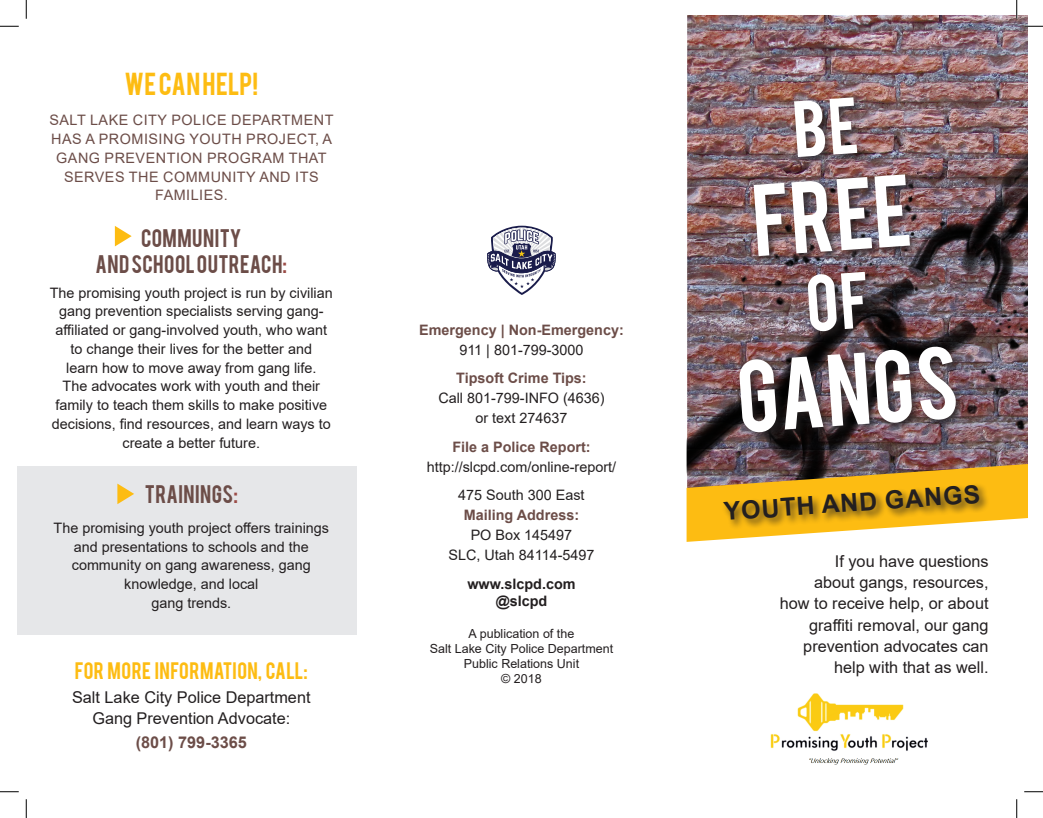
<style>
.page{position:relative;width:1043px;height:818px;background:#fff}
.page>*{position:absolute;margin:0;border:0;box-sizing:border-box;transform-origin:0 0}
.t1{font:80px "Bebas";color:#fff}
.t2{font:700 25px "Arial";color:#231f20}
.t3{font:25px "Bebas";letter-spacing:.01em;color:#fdbc12}
.t4{font:20px/26.2px "Bebas";letter-spacing:.02em;color:#6c4d48;text-align:center}
.t5{font:18.75px "Bebas";letter-spacing:.02em;color:#fdbc12}
.t6{font:16.25px/21.2px "Arial";color:#231f20;text-align:center}
.t7{font:700 16.25px "Arial";color:#6c4d48}
.t8{font:14.38px/18.8px "Arial";color:#231f20;text-align:center}
.t9{font:14.38px "Arial";letter-spacing:.035em;color:#6c4d48}
.t10{font:700 14.38px "Arial";color:#6c4d48}
.t11{font:700 14.38px/17.2px "Arial";color:#231f20;text-align:center}
.t12{font:12.5px/15px "Arial";color:#231f20;text-align:center}
.s1{color:#9b4c47}
</style>
<div class="page">
<svg style="left:487px;top:226px;width:69px;height:69px"></svg>
<img style="left:687px;top:15px;width:341px;height:85px">
<img style="left:686px;top:100px;width:342px;height:364px">
<svg style="left:686px;top:464px;width:342px;height:78px"></svg>
<img style="left:770px;top:693px;width:158px;height:72px">
<div style="left:17px;top:466px;width:339px;height:169px;background:#e6e7e9"></div>
<svg style="left:115px;top:226px;width:17px;height:20px"></svg>
<svg style="left:117px;top:483px;width:17px;height:21px"></svg>
<div style="left:721px;top:95px;width:268px;height:435px;background:#231f20;opacity:.75"></div>
<svg style="left:0;top:25px;width:19px;height:2px"></svg>
<svg style="left:1024px;top:25px;width:18px;height:2px"></svg>
<svg style="left:0;top:791px;width:19px;height:1px"></svg>
<svg style="left:1024px;top:791px;width:18px;height:1px"></svg>
<svg style="left:25px;top:0;width:2px;height:19px"></svg>
<svg style="left:25px;top:799px;width:2px;height:19px"></svg>
<svg style="left:1015px;top:0;width:2px;height:19px"></svg>
<svg style="left:1016px;top:799px;width:1px;height:19px"></svg>
<img style="left:794px;top:97px;width:63px;height:60px">
<svg style="left:807px;top:272px;width:61px;height:60px;background:#504145"></svg>
<h2 class="t3" style="left:124px;top:66px;width:135px">WE CAN HELP!</h2>
<p class="t9" style="left:49px;top:110px;width:142px">Salt Lake Ci ty Police</p>
<p class="t9" style="left:231px;top:110px;width:22px">Depar</p>
<p class="t9" style="left:282px;top:110px;width:53px">tment</p>
<p class="t9" style="left:51px;top:129px;width:282px">has a PROMISING YOUTH PROJECT, A</p>
<p class="t9" style="left:56px;top:148px;width:272px">GANG PREVENTION PROGRAM that</p>
<p class="t9" style="left:64px;top:167px;width:11px">serves</p>
<p class="t9" style="left:129px;top:167px;width:91px">the communi</p>
<p class="t9" style="left:237px;top:167px;width:34px">ty and</p>
<p class="t9" style="left:295px;top:167px;width:22px">its</p>
<p class="t9" style="left:155px;top:185px;width:40px">families</p>
<p class="t9" style="left:224px;top:185px;width:5px">.</p>
<h3 class="t4" style="left:96px;top:224px;width:193px">COMMUNITY<br>AND SCHOOL OUTREACH<span class="s1">:</span></h3>
<p class="t8" style="left:50px;top:283px;width:284px">The promising youth project is run by civilian gang prevention specialists serving gang&shy;affiliated or gang-involved youth, who want to change their lives for the better and<br>learn how to move away from gang life.<br>The advocates work with youth and their family to teach them skills to make positive decisions, find resources, and learn ways to create a better future.</p>
<h3 class="t4" style="left:145px;top:479px;width:95px">TRAININGS<span class="s1">:</span></h3>
<p class="t8" style="left:54px;top:518px;width:277px">The promising youth project offers trainings and presentations to schools and the community on gang awareness, gang knowledge, and local<br>gang trends.</p>
<p class="t10" style="left:419px;top:319px;width:206px">Emergency | Non-Emergency:</p>
<p class="t8" style="left:459px;top:340px;width:126px">911 | 801-799-3000</p>
<p class="t10" style="left:456px;top:368px;width:132px">Tipsoft Crime Tips:</p>
<p class="t8" style="left:438px;top:388px;width:168px;line-height:20px">Call 801-799-INFO (4636) or text 274637</p>
<p class="t10" style="left:452px;top:436px;width:140px">File a Police Report:</p>
<p class="t8" style="left:427px;top:452px;width:191px;line-height:28.5px">http://slcpd.com/online-report/<br>475 South 300 East</p>
<p class="t10" style="left:464px;top:505px;width:117px">Mailing Address:</p>
<p class="t8" style="left:448px;top:525px;width:147px;line-height:20px">PO Box 145497<br>SLC, Utah 84114-5497</p>
<p class="t11" style="left:467px;top:575px;width:110px">www.slcpd.com @slcpd</p>
<p class="t12" style="left:430px;top:626px;width:185px">A publication of the<br>Salt Lake City Police Department<br>Public Relations Unit</p>
<h3 class="t5" style="left:75px;top:656px;width:234px">FOR MORE INFORMATION, CALL:</h3>
<p class="t12" style="left:501px;top:671px;width:42px">© 2018</p>
<p class="t6" style="left:72px;top:686px;width:240px">Salt Lake City Police Department<br>Gang Prevention Advocate:</p>
<p class="t7" style="left:136px;top:730px;width:113px">(801) 799-3365</p>
<h1 class="t1" style="left:748px;top:163px;width:161px;rotate:-4deg">FREE</h1>
<h1 class="t1" style="left:733px;top:339px;width:223px;rotate:-4deg">GANGS</h1>
<h2 class="t2" style="left:722px;top:494px;width:258px;rotate:-4deg">YOUTH AND GANGS</h2>
<p class="t6" style="left:779px;top:550px;width:210px;text-align:right">If you have questions<br>about gangs, resources,<br>how to receive help, or about graffiti removal, our gang prevention advocates can help with that as well.</p>
</div>
